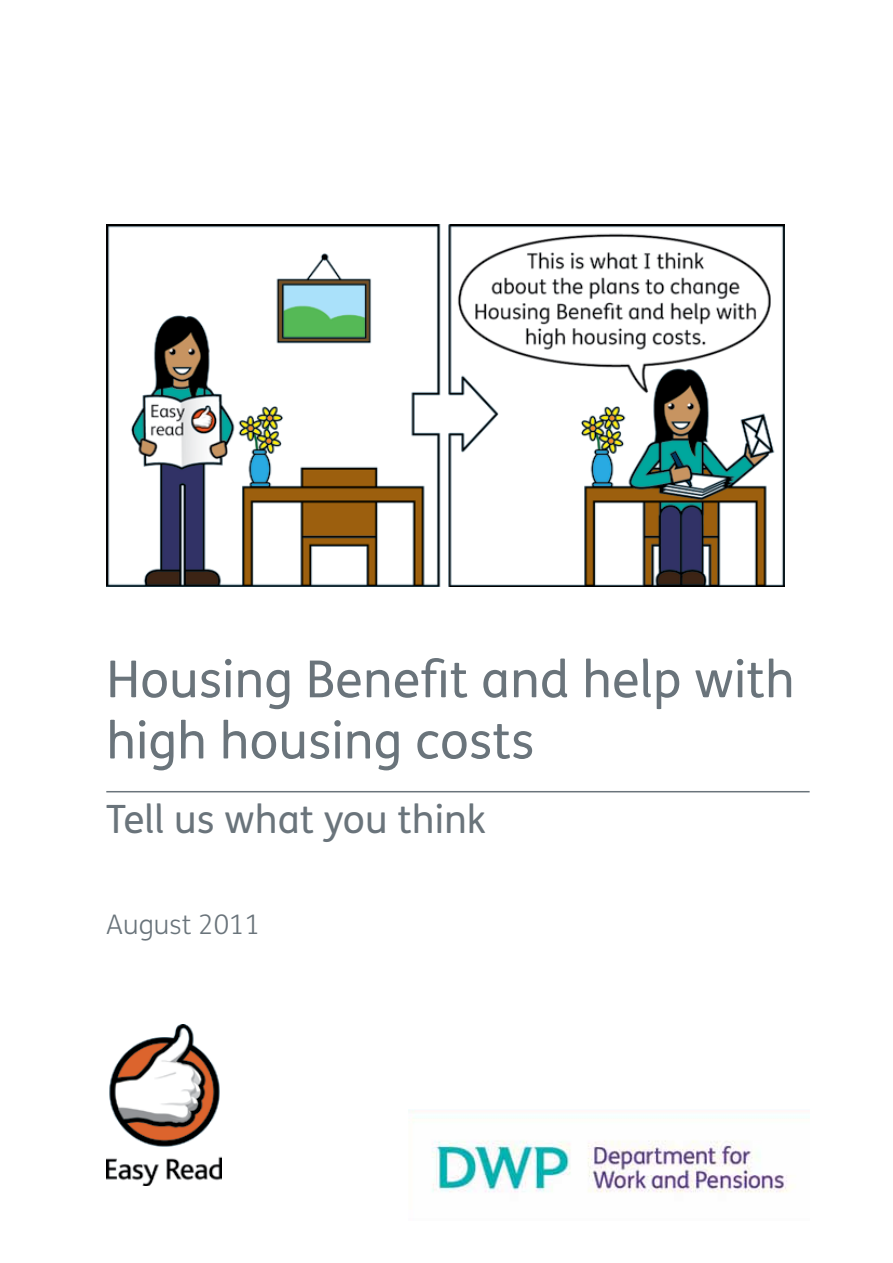
<style>
.page{position:relative;width:893px;height:1263px;background:#fff}
.page>*{position:absolute;margin:0;border:0;box-sizing:border-box;transform-origin:0 0}
.Cover_text_1{font:51px/61.2px "FS Me";color:#6a747b}
.Cover_text_1-2{font:39px "FS Me";color:#6a747b}
.Cover_text_2{font:300 27px "FS Me";color:#6a747b}
</style>
<div class="page">
<img style="left:106px;top:225px;width:679px;height:361px">
<img style="left:107px;top:1025px;width:114px;height:160px">
<img style="left:408px;top:1109px;width:381px;height:84px">
<hr style="left:106px;top:791px;width:704px;height:1px;background:#6a747b">
<p class="Cover_text_1" style="left:106px;top:648px;width:690px">Housing Benefit and help with high housing costs</p>
<p class="Cover_text_1-2" style="left:106px;top:792px;width:381px">Tell us what you think</p>
<p class="Cover_text_2" style="left:106px;top:906px;width:155px">August 2011</p>
</div>
